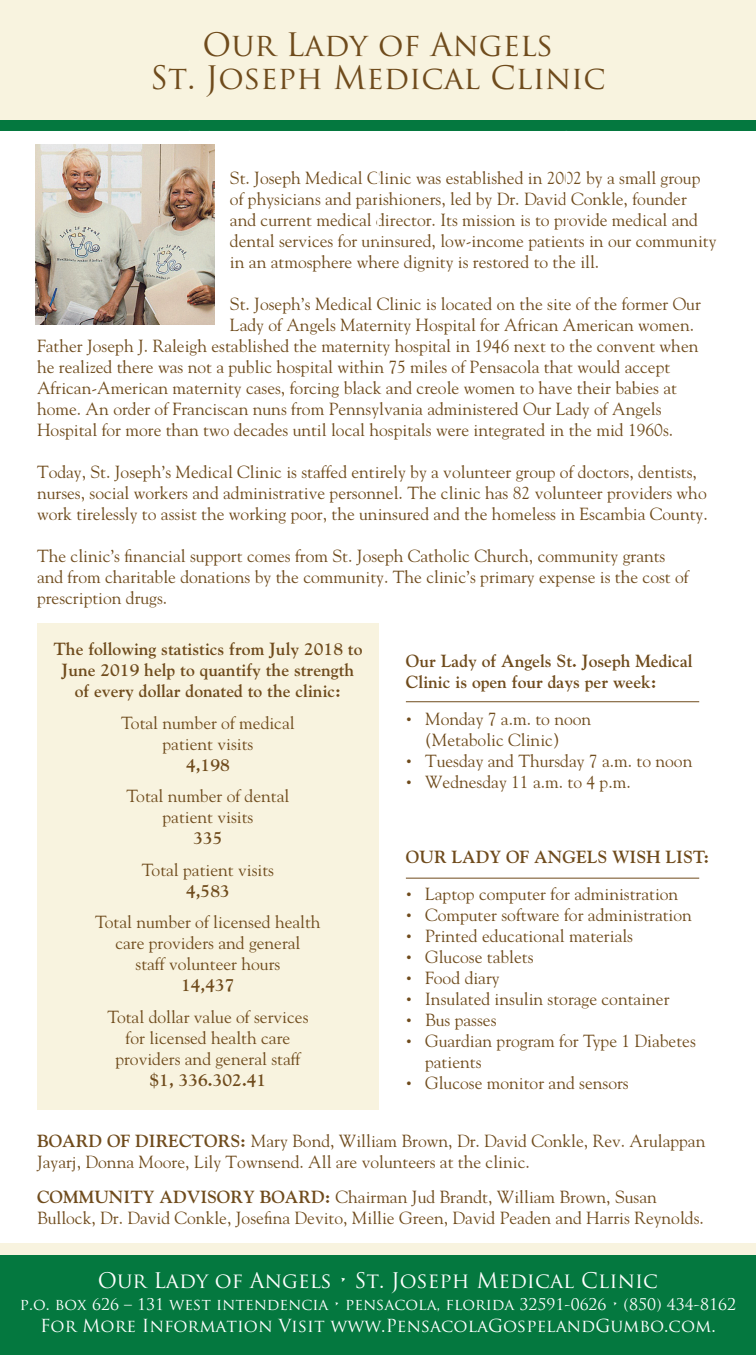
<style>
.page{position:relative;width:756px;height:1355px;background:#fff}
.page>*{position:absolute;margin:0;border:0;box-sizing:border-box;transform-origin:0 0}
.t1{font:31.5px "Trajan Pro";color:#6f4b1c}
.t2{font:21px "Trajan Pro";color:#fff}
.t3{font:17.5px/21px "Goudy";color:#6f4b1c}
.t4{font:700 17.5px/21px "Goudy";color:#6f4b1c}
.t5{font:17.5px "Trajan Pro";color:#fff}
.t6{font:15.75px "Trajan Pro";color:#fff}
.s1{font-size:10.5px}
.s2{font-weight:700}
</style>
<div class="page">
<div style="left:37px;top:623px;width:342px;height:486px;background:#f8f3df"></div>
<div style="left:0;top:119px;width:756px;height:12px;background:#04783f"></div>
<div style="left:0;top:0;width:756px;height:119px;background:#f8f3df"></div>
<div style="left:0;top:1249px;width:756px;height:105px;background:#04783f"></div>
<div style="left:0;top:1243px;width:756px;height:11px;background:#f8f3df"></div>
<img style="left:36px;top:144px;width:178px;height:180px">
<hr style="left:406px;top:878px;width:293px;height:1px;background:#6f4b1c">
<hr style="left:406px;top:701px;width:293px;height:1px;background:#6f4b1c">
<p class="t1" style="left:203px;top:25px;width:352px">Our Lady of Angels</p>
<p class="t1" style="left:150px;top:57px;width:457px">St. Joseph Medical Clinic</p>
<p class="t3" style="left:230px;top:167px;width:488px">St. Joseph Medical Clinic was established in 2002 by a small group of physicians and parishioners, led by Dr. David Conkle, founder and current medical director. Its mission is to provide medical and dental services for uninsured, low-income patients in our community in an atmosphere where dignity is restored to the ill.</p>
<p class="t3" style="left:230px;top:293px;width:472px">St. Joseph’s Medical Clinic is located on the site of the former Our</p>
<p class="t3" style="left:230px;top:314px;width:466px">Lady of Angels Maternity Hospital for African American women.</p>
<p class="t3" style="left:37px;top:335px;width:663px">Father Joseph J. Raleigh established the maternity hospital in 1946 next to the convent when</p>
<p class="t3" style="left:37px;top:356px;width:635px">he realized there was not a public hospital within 75 miles of Pensacola that would accept</p>
<p class="t3" style="left:37px;top:377px;width:642px">African-American maternity cases, forcing black and creole women to have their babies at</p>
<p class="t3" style="left:37px;top:398px;width:626px">home. An order of Franciscan nuns from Pennsylvania administered Our Lady of Angels</p>
<p class="t3" style="left:37px;top:419px;width:638px">Hospital for more than two decades until local hospitals were integrated in the mid 1960s.</p>
<p class="t3" style="left:37px;top:461px;width:672px">Today, St. Joseph’s Medical Clinic is staffed entirely by a volunteer group of doctors, dentists, nurses, social workers and administrative personnel. The clinic has 82 volunteer providers who work tirelessly to assist the working poor, the uninsured and the homeless in Escambia County.</p>
<p class="t3" style="left:37px;top:545px;width:653px">The clinic’s financial support comes from St. Joseph Catholic Church, community grants and from charitable donations by the community. The clinic’s primary expense is the cost of prescription drugs.</p>
<p class="t4" style="left:53px;top:638px;width:311px;text-align:center">The following statistics from July 2018 to<br>June 2019 help to quantify the strength of every dollar donated to the clinic:</p>
<p class="t3" style="left:121px;top:711px;width:175px">Total number of medical</p>
<p class="t3" style="left:163px;top:732px;width:92px">patient visits</p>
<p class="t4" style="left:186px;top:754px;width:45px">4,198</p>
<p class="t3" style="left:127px;top:785px;width:164px">Total number of dental</p>
<p class="t3" style="left:163px;top:806px;width:92px">patient visits</p>
<p class="t4" style="left:193px;top:827px;width:31px">335</p>
<p class="t3" style="left:142px;top:858px;width:134px">Total patient visits</p>
<p class="t4" style="left:186px;top:880px;width:45px">4,583</p>
<p class="t3" style="left:95px;top:911px;width:227px">Total number of licensed health</p>
<p class="t3" style="left:115px;top:932px;width:187px">care providers and general</p>
<p class="t3" style="left:136px;top:953px;width:146px">staff volunteer hours</p>
<p class="t4" style="left:181px;top:974px;width:55px">14,437</p>
<p class="t3" style="left:107px;top:1005px;width:203px">Total dollar value of services</p>
<p class="t3" style="left:126px;top:1026px;width:166px">for licensed health care</p>
<p class="t3" style="left:115px;top:1047px;width:187px">providers and general staff</p>
<p class="t4" style="left:150px;top:1069px;width:118px">$1, 336.302.41</p>
<p class="t4" style="left:406px;top:650px;width:288px">Our Lady of Angels St. Joseph Medical<br>Clinic is open four days per week:</p>
<p class="t3" style="left:406px;top:707px;width:187px"><span class="s1">•</span> Monday 7 a.m. to noon</p>
<p class="t3" style="left:425px;top:728px;width:136px">(Metabolic Clinic)</p>
<p class="t3" style="left:406px;top:749px;width:288px"><span class="s1">•</span> Tuesday and Thursday 7 a.m. to noon</p>
<p class="t3" style="left:406px;top:770px;width:226px"><span class="s1">•</span> Wednesday 11 a.m. to 4 p.m.</p>
<p class="t4" style="left:406px;top:846px;width:305px">OUR LADY OF ANGELS WISH LIST:</p>
<p class="t3" style="left:406px;top:883px;width:274px"><span class="s1">•</span> Laptop computer for administration</p>
<p class="t3" style="left:406px;top:904px;width:288px"><span class="s1">•</span> Computer software for administration</p>
<p class="t3" style="left:406px;top:925px;width:229px"><span class="s1">•</span> Printed educational materials</p>
<p class="t3" style="left:406px;top:946px;width:129px"><span class="s1">•</span> Glucose tablets</p>
<p class="t3" style="left:406px;top:967px;width:95px"><span class="s1">•</span> Food diary</p>
<p class="t3" style="left:406px;top:988px;width:265px"><span class="s1">•</span> Insulated insulin storage container</p>
<p class="t3" style="left:406px;top:1009px;width:92px"><span class="s1">•</span> Bus passes</p>
<p class="t3" style="left:425px;top:1030px;width:272px;text-indent:-19px"><span class="s1">•</span> Guardian program for Type 1 Diabetes patients</p>
<p class="t3" style="left:406px;top:1072px;width:224px"><span class="s1">•</span> Glucose monitor and sensors</p>
<p class="t3" style="left:37px;top:1129px;width:670px"><span class="s2">BOARD OF DIRECTORS:</span> Mary Bond, William Brown, Dr. David Conkle, Rev. Arulappan<br>Jayarj, Donna Moore, Lily Townsend. All are volunteers at the clinic.</p>
<p class="t3" style="left:37px;top:1185px;width:668px"><span class="s2">COMMUNITY ADVISORY BOARD:</span> Chairman Jud Brandt, William Brown, Susan<br>Bullock, Dr. David Conkle, Josefina Devito, Millie Green, David Peaden and Harris Reynolds.</p>
<p class="t2" style="left:98px;top:1267px;width:562px">Our Lady of Angels • St. Joseph Medical Clinic</p>
<p class="t6" style="left:20px;top:1294px;width:718px">p.o. box 626 – 131 west intendencia • pensacola, florida 32591-0626 • (850) 434-8162</p>
<p class="t5" style="left:40px;top:1314px;width:677px">For More Information Visit www.PensacolaGospelandGumbo.com.</p>
</div>
